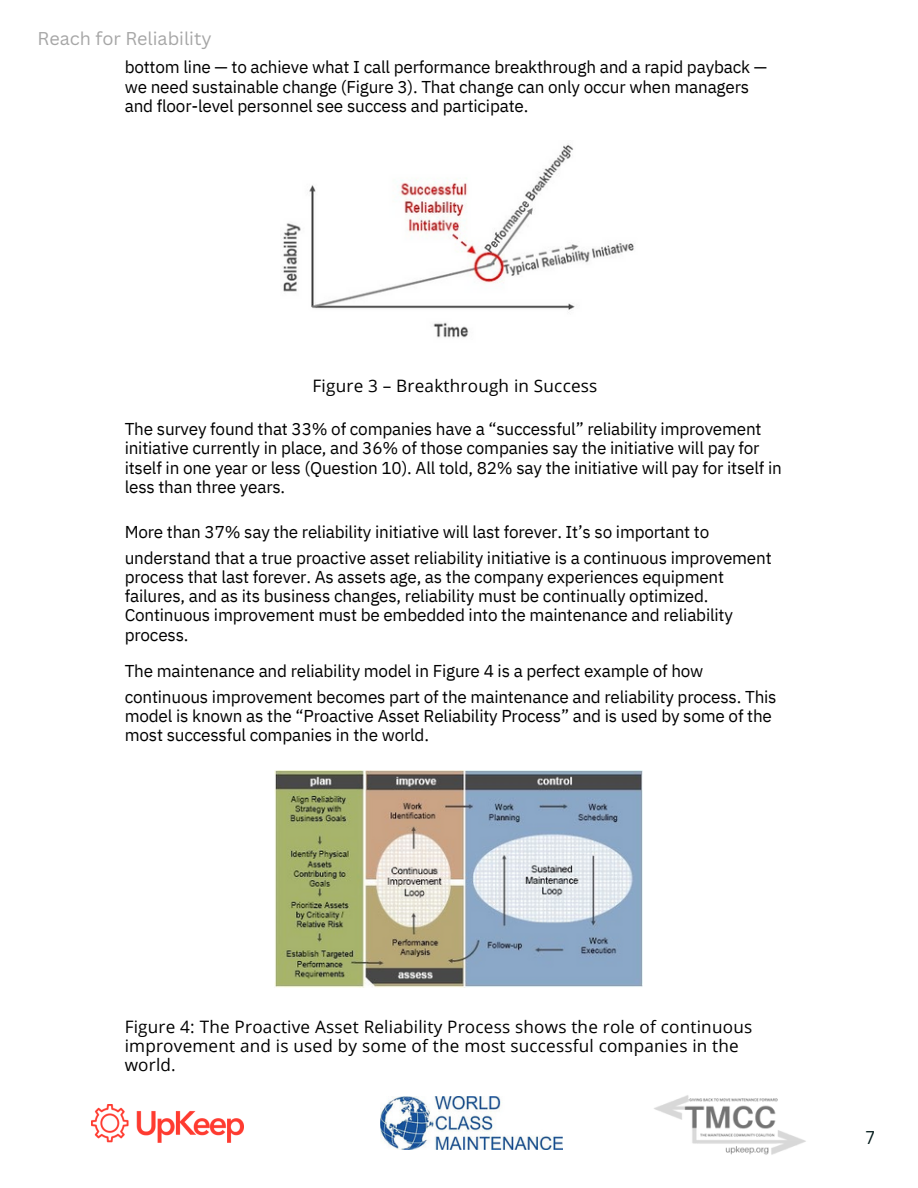
<style>
.page{position:relative;width:918px;height:1188px;background:#fff}
.page>*{position:absolute;margin:0;border:0;box-sizing:border-box;transform-origin:0 0}
.t1{font:18px "Canva Sans";color:#a6a6a6}
.t2{font:18px "Canva Sans";color:#051b1b}
.t3{font:17.1px/19.4px "IBM Plex Sans";letter-spacing:-.01em;color:#000}
.t4{font:17.1px/19.4px "Open Sans";letter-spacing:.01em;color:#000}
</style>
<div class="page">
<img style="left:283px;top:145px;width:351px;height:193px">
<img style="left:275px;top:771px;width:368px;height:217px">
<img style="left:92px;top:1104px;width:152px;height:39px">
<img style="left:381px;top:1096px;width:182px;height:53px">
<img style="left:654px;top:1095px;width:152px;height:60px">
<p class="t1" style="left:38px;top:26px;width:176px">Reach for Reliability</p>
<p class="t3" style="left:125px;top:57px;width:644px">bottom line — to achieve what I call performance breakthrough and a rapid payback — we need sustainable change (Figure 3). That change can only occur when managers and floor-level personnel see success and participate.</p>
<p class="t4" style="left:313px;top:375px;width:286px">Figure 3 – Breakthrough in Success</p>
<p class="t3" style="left:125px;top:419px;width:659px">The survey found that 33% of companies have a “successful” reliability improvement initiative currently in place, and 36% of those companies say the initiative will pay for itself in one year or less (Question 10). All told, 82% say the initiative will pay for itself in less than three years.</p>
<p class="t3" style="left:125px;top:519px;width:649px;line-height:25.7px">More than 37% say the reliability initiative will last forever. It’s so important to understand that a true proactive asset reliability initiative is a continuous improvement</p>
<p class="t3" style="left:125px;top:567px;width:610px">process that last forever. As assets age, as the company experiences equipment failures, and as its business changes, reliability must be continually optimized.<br>Continuous improvement must be embedded into the maintenance and reliability process.</p>
<p class="t3" style="left:125px;top:658px;width:653px;line-height:25.7px">The maintenance and reliability model in Figure 4 is a perfect example of how continuous improvement becomes part of the maintenance and reliability process. This</p>
<p class="t3" style="left:125px;top:706px;width:649px">model is known as the “Proactive Asset Reliability Process” and is used by some of the most successful companies in the world.</p>
<p class="t4" style="left:125px;top:1017px;width:629px">Figure 4: The Proactive Asset Reliability Process shows the role of continuous improvement and is used by some of the most successful companies in the world.</p>
<p class="t2" style="left:866px;top:1125px;width:10px">7</p>
</div>
